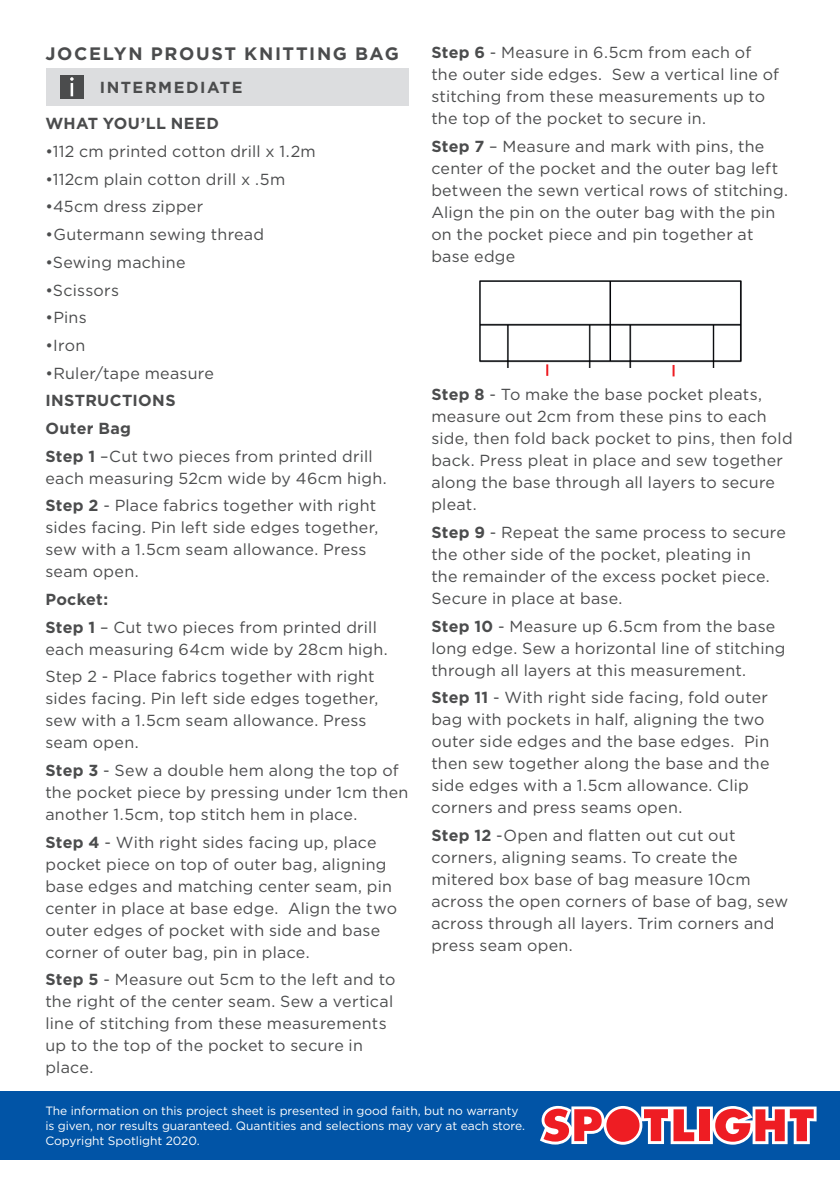
<style>
.page{position:relative;width:840px;height:1191px;background:#fff}
.page>*{position:absolute;margin:0;border:0;box-sizing:border-box;transform-origin:0 0}
.t1{font:700 18px "Gotham";letter-spacing:.09em;color:#4b4c4d}
.t2{font:16px/22px "Gotham";letter-spacing:.015em;color:#4b4c4d}
.t3{font:700 16px "Gotham";letter-spacing:.015em;color:#4b4c4d}
.t4{font:700 16px "Gotham";letter-spacing:.095em;color:#4b4c4d}
.t5{font:12px/15px "Gotham";letter-spacing:-.005em;color:#fff}
.s1{font-weight:700}
</style>
<div class="page">
<div style="left:46px;top:68px;width:362px;height:37px;background:#dcdddf"></div>
<div style="left:60px;top:75px;width:24px;height:24px;background:#4b4c4d"></div>
<svg style="left:70px;top:77px;width:4px;height:19px"></svg>
<img style="left:479px;top:280px;width:262px;height:87px">
<svg style="left:546px;top:364px;width:2px;height:12px"></svg>
<svg style="left:672px;top:365px;width:2px;height:11px"></svg>
<div style="left:0;top:1090px;width:839px;height:69px;background:#0154a6"></div>
<svg style="left:540px;top:1106px;width:276px;height:38px;background:#c77183"></svg>
<p class="t1" style="left:45px;top:41px;width:355px">JOCELYN PROUST KNITTING BAG</p>
<p class="t4" style="left:100px;top:76px;width:144px">INTERMEDIATE</p>
<p class="t3" style="left:45px;top:113px;width:175px">WHAT YOU’LL NEED</p>
<p class="t2" style="left:45px;top:140px;width:272px">•112 cm printed cotton drill x 1.2m</p>
<p class="t2" style="left:45px;top:168px;width:241px">•112cm plain cotton drill x .5m</p>
<p class="t2" style="left:45px;top:195px;width:159px">•45cm dress zipper</p>
<p class="t2" style="left:45px;top:223px;width:220px">•Gutermann sewing thread</p>
<p class="t2" style="left:45px;top:251px;width:141px">•Sewing machine</p>
<p class="t2" style="left:45px;top:278px;width:75px">•Scissors</p>
<p class="t2" style="left:45px;top:306px;width:43px">•Pins</p>
<p class="t2" style="left:45px;top:334px;width:41px">•Iron</p>
<p class="t2" style="left:45px;top:361px;width:170px">•Ruler/tape measure</p>
<p class="t2" style="left:45px;top:386px;width:328px;line-height:27.6px"><span class="s1">INSTRUCTIONS<br>Outer Bag<br>Step 1</span> –Cut two pieces from printed drill</p>
<p class="t2" style="left:45px;top:464px;width:343px;line-height:27.6px">each measuring 52cm wide by 46cm high.<br><span class="s1">Step 2</span> - Place fabrics together with right</p>
<p class="t2" style="left:45px;top:516px;width:334px">sides facing. Pin left side edges together, sew with a 1.5cm seam allowance. Press seam open.</p>
<p class="t2" style="left:45px;top:585px;width:333px;line-height:27.6px"><span class="s1">Pocket:<br>Step 1</span> – Cut two pieces from printed drill</p>
<p class="t2" style="left:45px;top:635px;width:344px;line-height:27.6px">each measuring 64cm wide by 28cm high.<br>Step 2 - Place fabrics together with right</p>
<p class="t2" style="left:45px;top:687px;width:334px">sides facing. Pin left side edges together, sew with a 1.5cm seam allowance. Press seam open.</p>
<p class="t2" style="left:45px;top:759px;width:364px"><span class="s1">Step 3</span> - Sew a double hem along the top of the pocket piece by pressing under 1cm then another 1.5cm, top stitch hem in place.</p>
<p class="t2" style="left:45px;top:830px;width:353px"><span class="s1">Step 4</span> - With right sides facing up, place pocket piece on top of outer bag, aligning base edges and matching center seam, pin center in place at base edge. Align the two outer edges of pocket with side and base corner of outer bag, pin in place.</p>
<p class="t2" style="left:45px;top:968px;width:351px"><span class="s1">Step 5</span> - Measure out 5cm to the left and to the right of the center seam. Sew a vertical line of stitching from these measurements up to the top of the pocket to secure in place.</p>
<p class="t2" style="left:431px;top:41px;width:349px"><span class="s1">Step 6</span> - Measure in 6.5cm from each of the outer side edges. Sew a vertical line of stitching from these measurements up to the top of the pocket to secure in.</p>
<p class="t2" style="left:431px;top:135px;width:358px"><span class="s1">Step 7</span> – Measure and mark with pins, the center of the pocket and the outer bag left between the sewn vertical rows of stitching.<br>Align the pin on the outer bag with the pin on the pocket piece and pin together at base edge</p>
<p class="t2" style="left:431px;top:383px;width:362px"><span class="s1">Step 8</span> - To make the base pocket pleats, measure out 2cm from these pins to each side, then fold back pocket to pins, then fold back. Press pleat in place and sew together along the base through all layers to secure pleat.</p>
<p class="t2" style="left:431px;top:521px;width:356px"><span class="s1">Step 9</span> - Repeat the same process to secure the other side of the pocket, pleating in<br>the remainder of the excess pocket piece.<br>Secure in place at base.</p>
<p class="t2" style="left:431px;top:614px;width:355px"><span class="s1">Step 10</span> - Measure up 6.5cm from the base long edge. Sew a horizontal line of stitching through all layers at this measurement.</p>
<p class="t2" style="left:431px;top:686px;width:339px"><span class="s1">Step 11</span> - With right side facing, fold outer bag with pockets in half, aligning the two outer side edges and the base edges. Pin then sew together along the base and the side edges with a 1.5cm allowance. Clip corners and press seams open.</p>
<p class="t2" style="left:431px;top:824px;width:358px"><span class="s1">Step 12</span> -Open and flatten out cut out corners, aligning seams. To create the mitered box base of bag measure 10cm across the open corners of base of bag, sew across through all layers. Trim corners and press seam open.</p>
<p class="t5" style="left:45px;top:1103px;width:481px">The information on this project sheet is presented in good faith, but no warranty is given, nor results guaranteed. Quantities and selections may vary at each store.<br>Copyright Spotlight 2020.</p>
</div>
